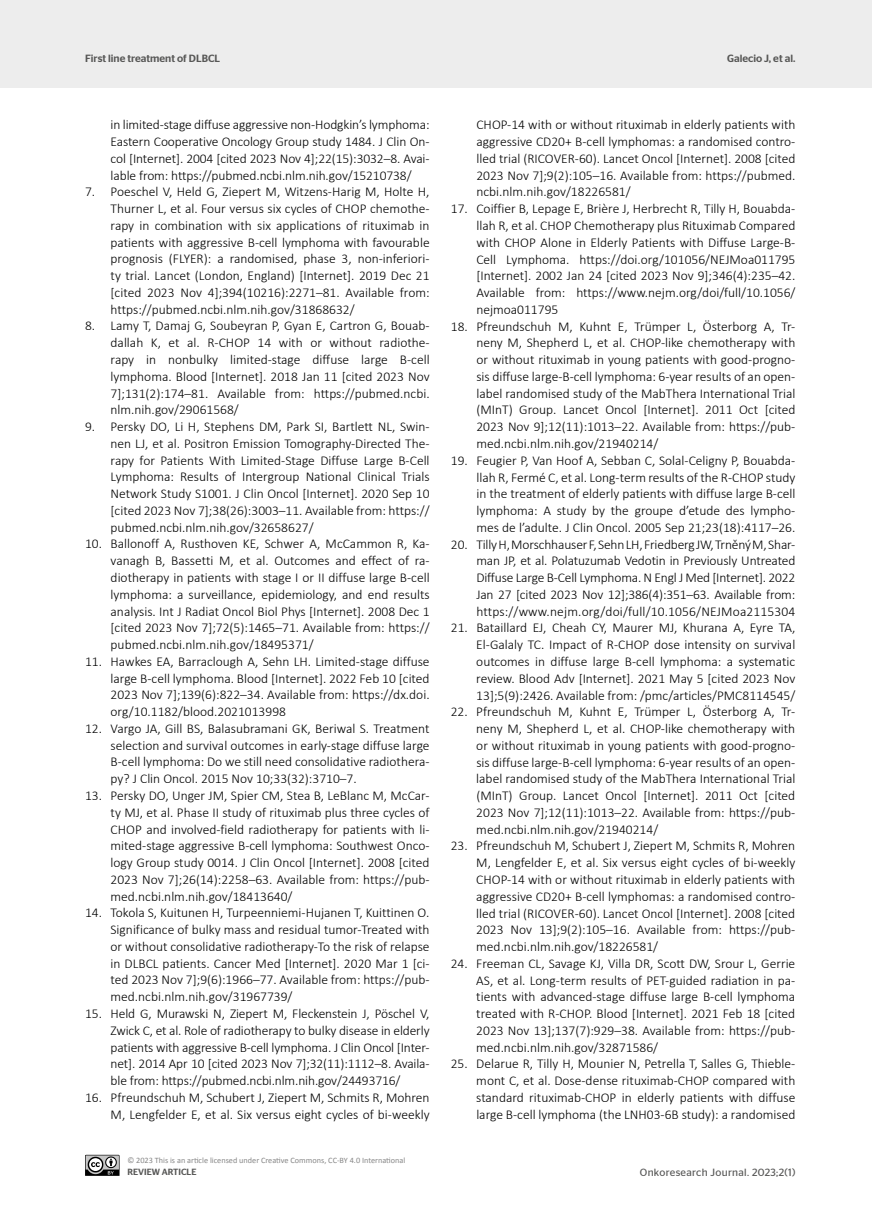
<style>
.page{position:relative;width:872px;height:1212px;background:#fff}
.page>*{position:absolute;margin:0;border:0;box-sizing:border-box;transform-origin:0 0}
.t1{font:300 13.5px/16.8px "Calibri";color:#000;text-align:justify}
.t2{font:500 10.5px "Stag Sans";color:#575756}
.t3{font:10.5px "Stag Sans";letter-spacing:.03em;color:#575756}
.t4{font:500 9px "Stag Sans";color:#575756}
.t5{font:8.25px "Calibri";color:#878787}
</style>
<div class="page">
<div style="left:0;top:0;width:872px;height:88px;background:#ededed"></div>
<svg style="left:85px;top:1155px;width:34px;height:21px"></svg>
<p class="t2" style="left:85px;top:52px;width:136px">First line treatment of DLBCL</p>
<p class="t2" style="left:727px;top:52px;width:70px">Galecio J, et al.</p>
<p class="t1" style="left:111px;top:116px;width:320px">in limited-stage diffuse aggressive non-Hodgkin’s lymphoma:<br>Eastern Cooperative Oncology Group study 1484. J Clin On&shy;col [Internet]. 2004 [cited 2023 Nov 4];22(15):3032–8. Avai&shy;lable from: https://pubmed.ncbi.nlm.nih.gov/15210738/</p>
<p class="t1" style="left:111px;top:183px;width:320px;text-indent:-26px">7. Poeschel V, Held G, Ziepert M, Witzens-Harig M, Holte H, Thurner L, et al. Four versus six cycles of CHOP chemothe&shy;rapy in combination with six applications of rituximab in patients with aggressive B-cell lymphoma with favourable prognosis (FLYER): a randomised, phase 3, non-inferiori&shy;ty trial. Lancet (London, England) [Internet]. 2019 Dec 21 [cited 2023 Nov 4];394(10216):2271–81. Available from: https://pubmed.ncbi.nlm.nih.gov/31868632/</p>
<p class="t1" style="left:111px;top:317px;width:320px;text-indent:-26px">8. Lamy T, Damaj G, Soubeyran P, Gyan E, Cartron G, Bouab&shy;dallah K, et al. R-CHOP 14 with or without radiothe&shy;rapy in nonbulky limited-stage diffuse large B-cell lymphoma. Blood [Internet]. 2018 Jan 11 [cited 2023 Nov 7];131(2):174–81. Available from: https://pubmed.ncbi. nlm.nih.gov/29061568/</p>
<p class="t1" style="left:111px;top:418px;width:320px;text-indent:-26px">9. Persky DO, Li H, Stephens DM, Park SI, Bartlett NL, Swin&shy;nen LJ, et al. Positron Emission Tomography-Directed The&shy;rapy for Patients With Limited-Stage Diffuse Large B-Cell Lymphoma: Results of Intergroup National Clinical Trials Network Study S1001. J Clin Oncol [Internet]. 2020 Sep 10 [cited 2023 Nov 7];38(26):3003–11. Available from: https:// pubmed.ncbi.nlm.nih.gov/32658627/</p>
<p class="t1" style="left:111px;top:535px;width:320px;text-indent:-26px">10. Ballonoff A, Rusthoven KE, Schwer A, McCammon R, Ka&shy;vanagh B, Bassetti M, et al. Outcomes and effect of ra&shy;diotherapy in patients with stage I or II diffuse large B-cell lymphoma: a surveillance, epidemiology, and end results analysis. Int J Radiat Oncol Biol Phys [Internet]. 2008 Dec 1 [cited 2023 Nov 7];72(5):1465–71. Available from: https:// pubmed.ncbi.nlm.nih.gov/18495371/</p>
<p class="t1" style="left:111px;top:653px;width:320px;text-indent:-26px">11. Hawkes EA, Barraclough A, Sehn LH. Limited-stage diffuse large B-cell lymphoma. Blood [Internet]. 2022 Feb 10 [cited 2023 Nov 7];139(6):822–34. Available from: https://dx.doi. org/10.1182/blood.2021013998</p>
<p class="t1" style="left:111px;top:720px;width:320px;text-indent:-26px">12. Vargo JA, Gill BS, Balasubramani GK, Beriwal S. Treatment selection and survival outcomes in early-stage diffuse large B-cell lymphoma: Do we still need consolidative radiothera&shy;py? J Clin Oncol. 2015 Nov 10;33(32):3710–7.</p>
<p class="t1" style="left:111px;top:787px;width:320px;text-indent:-25px">13. Persky DO, Unger JM, Spier CM, Stea B, LeBlanc M, McCar&shy;ty MJ, et al. Phase II study of rituximab plus three cycles of CHOP and involved-field radiotherapy for patients with li&shy;mited-stage aggressive B-cell lymphoma: Southwest Onco&shy;logy Group study 0014. J Clin Oncol [Internet]. 2008 [cited 2023 Nov 7];26(14):2258–63. Available from: https://pub&shy;med.ncbi.nlm.nih.gov/18413640/</p>
<p class="t1" style="left:110px;top:904px;width:320px;text-indent:-26px">14. Tokola S, Kuitunen H, Turpeenniemi-Hujanen T, Kuittinen O.<br>Significance of bulky mass and residual tumor-Treated with or without consolidative radiotherapy-To the risk of relapse in DLBCL patients. Cancer Med [Internet]. 2020 Mar 1 [ci&shy;ted 2023 Nov 7];9(6):1966–77. Available from: https://pub&shy;med.ncbi.nlm.nih.gov/31967739/</p>
<p class="t1" style="left:111px;top:1005px;width:320px;text-indent:-26px">15. Held G, Murawski N, Ziepert M, Fleckenstein J, Pöschel V, Zwick C, et al. Role of radiotherapy to bulky disease in elderly patients with aggressive B-cell lymphoma. J Clin Oncol [Inter&shy;net]. 2014 Apr 10 [cited 2023 Nov 7];32(11):1112–8. Availa&shy;ble from: https://pubmed.ncbi.nlm.nih.gov/24493716/</p>
<p class="t1" style="left:85px;top:1089px;width:346px;text-align:right">16. Pfreundschuh M, Schubert J, Ziepert M, Schmits R, Mohren<br>M, Lengfelder E, et al. Six versus eight cycles of bi-weekly</p>
<p class="t1" style="left:476px;top:116px;width:320px">CHOP-14 with or without rituximab in elderly patients with aggressive CD20+ B-cell lymphomas: a randomised contro&shy;lled trial (RICOVER-60). Lancet Oncol [Internet]. 2008 [cited 2023 Nov 7];9(2):105–16. Available from: https://pubmed. ncbi.nlm.nih.gov/18226581/</p>
<p class="t1" style="left:476px;top:200px;width:320px;text-indent:-26px">17. Coiffier B, Lepage E, Brière J, Herbrecht R, Tilly H, Bouabda&shy;llah R, et al. CHOP Chemotherapy plus Rituximab Compared with CHOP Alone in Elderly Patients with Diffuse Large-B-Cell Lymphoma. https://doi.org/101056/NEJMoa011795 [Internet]. 2002 Jan 24 [cited 2023 Nov 9];346(4):235–42.<br>Available from: https://www.nejm.org/doi/full/10.1056/ nejmoa011795</p>
<p class="t1" style="left:476px;top:318px;width:320px;text-indent:-26px">18. Pfreundschuh M, Kuhnt E, Trümper L, Österborg A, Tr&shy;neny M, Shepherd L, et al. CHOP-like chemotherapy with or without rituximab in young patients with good-progno&shy;sis diffuse large-B-cell lymphoma: 6-year results of an open&shy;label randomised study of the MabThera International Trial (MInT) Group. Lancet Oncol [Internet]. 2011 Oct [cited 2023 Nov 9];12(11):1013–22. Available from: https://pub&shy;med.ncbi.nlm.nih.gov/21940214/</p>
<p class="t1" style="left:476px;top:452px;width:320px;text-indent:-25px">19. Feugier P, Van Hoof A, Sebban C, Solal-Celigny P, Bouabda&shy;llah R, Fermé C, et al. Long-term results of the R-CHOP study in the treatment of elderly patients with diffuse large B-cell lymphoma: A study by the groupe d’etude des lympho&shy;mes de l’adulte. J Clin Oncol. 2005 Sep 21;23(18):4117–26.</p>
<p class="t1" style="left:476px;top:536px;width:320px;text-indent:-25px">20. TillyH,MorschhauserF,SehnLH,FriedbergJW,TrněnýM,Shar&shy;man JP, et al. Polatuzumab Vedotin in Previously Untreated Diffuse Large B-Cell Lymphoma. N Engl J Med [Internet]. 2022<br>Jan 27 [cited 2023 Nov 12];386(4):351–63. Available from: https://www.nejm.org/doi/full/10.1056/NEJMoa2115304</p>
<p class="t1" style="left:476px;top:619px;width:320px;text-indent:-25px">21. Bataillard EJ, Cheah CY, Maurer MJ, Khurana A, Eyre TA, El-Galaly TC. Impact of R-CHOP dose intensity on survival outcomes in diffuse large B-cell lymphoma: a systematic review. Blood Adv [Internet]. 2021 May 5 [cited 2023 Nov 13];5(9):2426. Available from: /pmc/articles/PMC8114545/</p>
<p class="t1" style="left:476px;top:703px;width:320px;text-indent:-26px">22. Pfreundschuh M, Kuhnt E, Trümper L, Österborg A, Tr&shy;neny M, Shepherd L, et al. CHOP-like chemotherapy with or without rituximab in young patients with good-progno&shy;sis diffuse large-B-cell lymphoma: 6-year results of an open&shy;label randomised study of the MabThera International Trial (MInT) Group. Lancet Oncol [Internet]. 2011 Oct [cited 2023 Nov 7];12(11):1013–22. Available from: https://pub&shy;med.ncbi.nlm.nih.gov/21940214/</p>
<p class="t1" style="left:476px;top:837px;width:320px;text-indent:-25px">23. Pfreundschuh M, Schubert J, Ziepert M, Schmits R, Mohren M, Lengfelder E, et al. Six versus eight cycles of bi-weekly CHOP-14 with or without rituximab in elderly patients with aggressive CD20+ B-cell lymphomas: a randomised contro&shy;lled trial (RICOVER-60). Lancet Oncol [Internet]. 2008 [cited 2023 Nov 13];9(2):105–16. Available from: https://pub&shy;med.ncbi.nlm.nih.gov/18226581/</p>
<p class="t1" style="left:476px;top:955px;width:320px;text-indent:-26px">24. Freeman CL, Savage KJ, Villa DR, Scott DW, Srour L, Gerrie AS, et al. Long-term results of PET-guided radiation in pa&shy;tients with advanced-stage diffuse large B-cell lymphoma treated with R-CHOP. Blood [Internet]. 2021 Feb 18 [cited 2023 Nov 13];137(7):929–38. Available from: https://pub&shy;med.ncbi.nlm.nih.gov/32871586/</p>
<p class="t1" style="left:476px;top:1055px;width:320px;text-indent:-26px">25. Delarue R, Tilly H, Mounier N, Petrella T, Salles G, Thieble&shy;mont C, et al. Dose-dense rituximab-CHOP compared with standard rituximab-CHOP in elderly patients with diffuse large B-cell lymphoma (the LNH03-6B study): a randomised</p>
<p class="t5" style="left:127px;top:1155px;width:279px">© 2023 This is an article licensed under Creative Commons, CC-BY 4.0 International</p>
<p class="t4" style="left:127px;top:1167px;width:71px">REVIEW ARTICLE</p>
<p class="t3" style="left:640px;top:1166px;width:157px">Onkoresearch Journal. 2023;2(1)</p>
</div>
